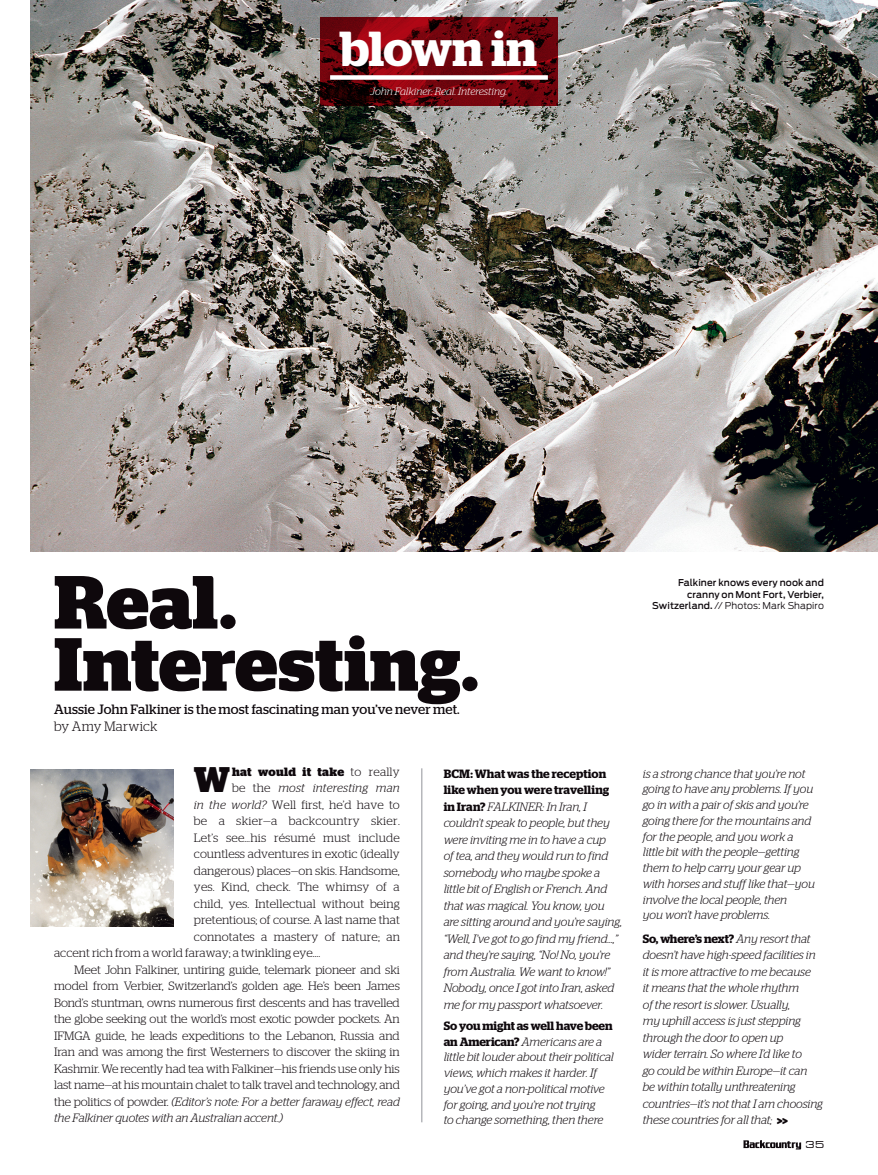
<style>
.page{position:relative;width:878px;height:1175px;background:#fff}
.page>*{position:absolute;margin:0;border:0;box-sizing:border-box;transform-origin:0 0}
.t1{font:700 75px/62.1px "Stag";letter-spacing:.005em;color:#0e080c}
.t2{font:600 49.05px "Stag";letter-spacing:-.01em;color:#fff}
.t3{font:700 35.55px "Stag";color:#0e080c}
.t4{font:13.5px "Stag";letter-spacing:.01em;color:#0e080c}
.t5{font:300 13.5px "Stag";letter-spacing:.01em;color:#0e080c}
.t6{font:italic 300 12px/16.5px "Stag";letter-spacing:-.005em;color:#0e080c}
.t7{font:300 12px "Stag";letter-spacing:-.005em;color:#0e080c}
.t8{font:300 12px "Stag";letter-spacing:.015em;color:#0e080c}
.t9{font:300 12px "Stag";letter-spacing:.02em;color:#0e080c}
.t10{font:italic 300 12px "Stag";letter-spacing:.015em;color:#0e080c}
.t11{font:700 12px "Stag";letter-spacing:.025em;color:#0e080c}
.t12{font:italic 300 10.5px "Stag";letter-spacing:-.005em;color:#fff}
.t13{font:10.5px "Microgramma EF Medium Extend";color:#0e080c}
.t14{font:500 9.3px/11.2px "Antenna";letter-spacing:.01em;color:#0e080c;text-align:right}
.s1{font-weight:300}
.s2{font-style:normal}
.s3{font-style:italic}
.s4{font-weight:600;font-style:normal}
.s5{font-weight:700;font-style:normal}
</style>
<div class="page">
<img style="left:30px;top:0;width:848px;height:551px">
<svg style="left:320px;top:18px;width:237px;height:88px;background:#67040b"></svg>
<div style="left:330px;top:75px;width:218px;height:5px;background:#fff"></div>
<hr style="left:421px;top:768px;width:1px;height:354px;background:#b6b7bb">
<img style="left:30px;top:770px;width:144px;height:156px">
<svg style="left:743px;top:1140px;width:58px;height:9px"></svg>
<h2 class="t2" style="left:341px;top:19px;width:198px">blown in</h2>
<p class="t12" style="left:370px;top:85px;width:139px">John Falkiner: Real. Interesting.</p>
<h1 class="t1" style="left:54px;top:571px;width:425px">Real.<br>Interesting.</h1>
<p class="t4" style="left:54px;top:702px;width:407px">Aussie John Falkiner is the most fascinating man you’ve never met.</p>
<p class="t5" style="left:54px;top:718px;width:105px">by Amy Marwick</p>
<h3 class="t3" style="left:194px;top:759px;width:38px">W</h3>
<p class="t11" style="left:232px;top:764px;width:169px">hat would it take <span class="s1">to really</span></p>
<p class="t10" style="left:232px;top:781px;width:169px"><span class="s2">be the</span> most interesting man</p>
<p class="t7" style="left:194px;top:798px;width:207px"><span class="s3">in the world?</span> Well first, he’d have to</p>
<p class="t9" style="left:194px;top:814px;width:207px">be a skier—a backcountry skier.</p>
<p class="t8" style="left:194px;top:831px;width:207px">Let’s see…his résumé must include</p>
<p class="t7" style="left:194px;top:847px;width:207px">countless adventures in exotic (ideally</p>
<p class="t7" style="left:194px;top:864px;width:207px">dangerous) places—on skis. Handsome,</p>
<p class="t7" style="left:194px;top:880px;width:207px">yes. Kind, check. The whimsy of a</p>
<p class="t7" style="left:194px;top:897px;width:207px">child, yes. Intellectual without being</p>
<p class="t7" style="left:194px;top:913px;width:207px">pretentious; of course. A last name that</p>
<p class="t7" style="left:194px;top:930px;width:207px">connotates a mastery of nature; an</p>
<p class="t7" style="left:54px;top:946px;width:268px">accent rich from a world faraway; a twinkling eye….</p>
<p class="t7" style="left:74px;top:963px;width:327px">Meet John Falkiner, untiring guide, telemark pioneer and ski</p>
<p class="t7" style="left:54px;top:979px;width:347px">model from Verbier, Switzerland’s golden age. He’s been James</p>
<p class="t7" style="left:54px;top:996px;width:347px">Bond’s stuntman, owns numerous first descents and has travelled</p>
<p class="t7" style="left:54px;top:1012px;width:347px">the globe seeking out the world’s most exotic powder pockets. An</p>
<p class="t7" style="left:54px;top:1029px;width:347px">IFMGA guide, he leads expeditions to the Lebanon, Russia and</p>
<p class="t7" style="left:54px;top:1045px;width:347px">Iran and was among the first Westerners to discover the skiing in</p>
<p class="t7" style="left:54px;top:1062px;width:347px">Kashmir. We recently had tea with Falkiner—his friends use only his</p>
<p class="t7" style="left:54px;top:1078px;width:347px">last name—at his mountain chalet to talk travel and technology, and</p>
<p class="t6" style="left:54px;top:1093px;width:347px"><span class="s2">the politics of powder.</span> (Editor’s note: For a better faraway effect, read</p>
<p class="t6" style="left:54px;top:1109px;width:230px">the Falkiner quotes with an Australian accent.)</p>
<p class="t6" style="left:443px;top:765px;width:180px"><span class="s4">BCM: What was the reception like when you were travelling in Iran?</span> FALKINER: In Iran, I couldn’t speak to people, but they were inviting me in to have a cup<br>of tea, and they would run to find somebody who maybe spoke a little bit of English or French. And that was magical. You know, you are sitting around and you’re saying, “Well, I’ve got to go find my friend…,” and they’re saying, “No! No, you’re from Australia. We want to know!”<br>Nobody, once I got into Iran, asked me for my passport whatsoever.</p>
<p class="t6" style="left:443px;top:1017px;width:172px;line-height:15.8px"><span class="s4">So you might as well have been an American?</span> Americans are a little bit louder about their political views, which makes it harder. If you’ve got a non-political motive for going, and you’re not trying<br>to change something, then there</p>
<p class="t14" style="left:652px;top:577px;width:173px">Falkiner knows every nook and cranny on Mont Fort, Verbier,<br>Switzerland. <span class="s1">// Photos: Mark Shapiro</span></p>
<p class="t6" style="left:642px;top:765px;width:174px;line-height:15.8px">is a strong chance that you’re not going to have any problems. If you go in with a pair of skis and you’re going there for the mountains and for the people, and you work a little bit with the people—getting them to help carry your gear up with horses and stuff like that—you involve the local people, then<br>you won’t have problems.</p>
<p class="t6" style="left:642px;top:930px;width:182px"><span class="s4">So, where’s next?</span> Any resort that doesn’t have high-speed facilities in it is more attractive to me because<br>it means that the whole rhythm<br>of the resort is slower. Usually,<br>my uphill access is just stepping through the door to open up<br>wider terrain. So where I’d like to<br>go could be within Europe—it can<br>be within totally unthreatening countries—it’s not that I am choosing these countries for all that; <span class="s5">&gt;&gt;</span></p>
<p class="t13" style="left:805px;top:1137px;width:20px">35</p>
</div>
